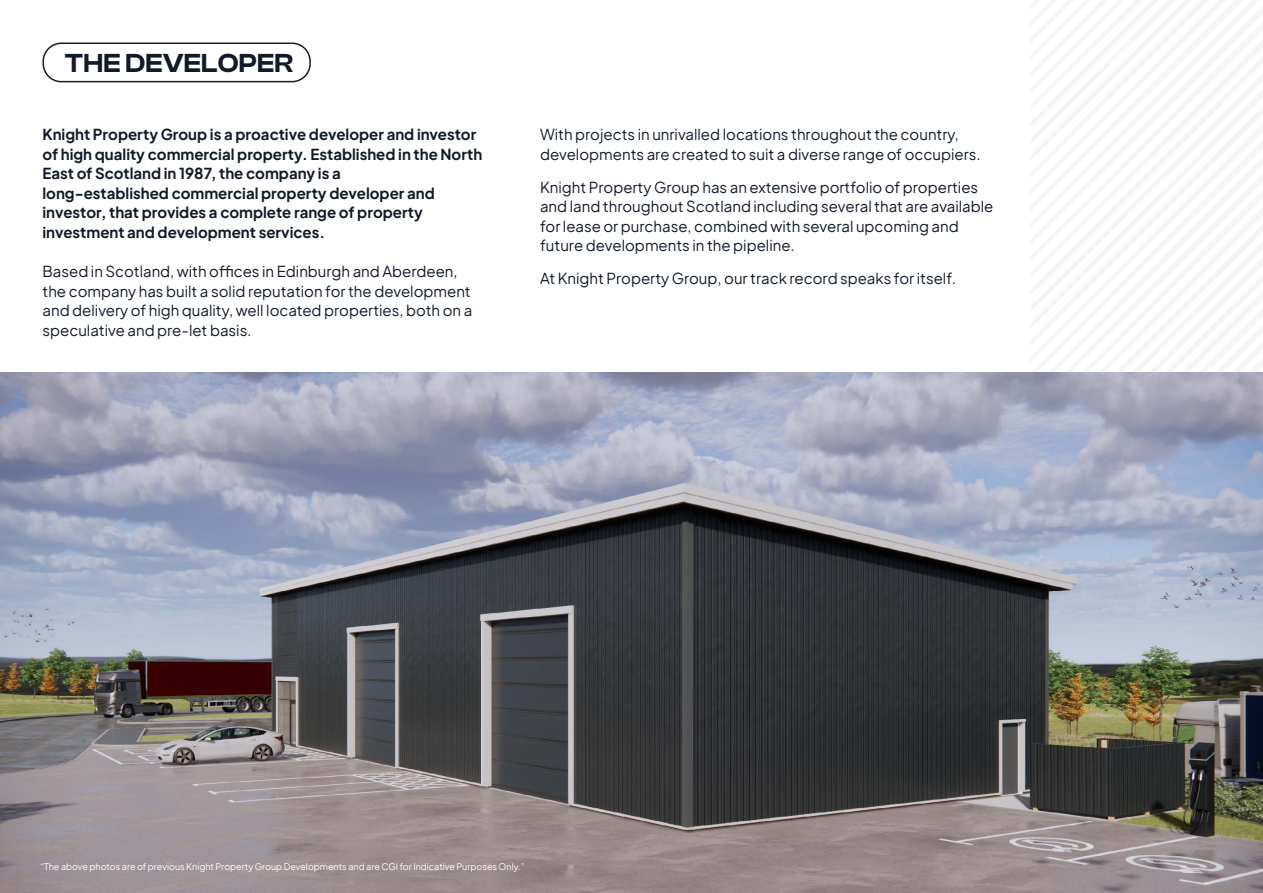
<style>
.page{position:relative;width:1263px;height:893px;background:#fff}
.page>*{position:absolute;margin:0;border:0;box-sizing:border-box;transform-origin:0 0}
.t1{font:600 27px "Clash Display";letter-spacing:.01em;color:#111a29}
.t2{font:15px/19.5px "Plus Jakarta Sans";color:#111a29}
.t3{font:700 15px/19.5px "Plus Jakarta Sans";color:#111a29}
.t4{font:9px "Plus Jakarta Sans";color:#fff}
</style>
<div class="page">
<img style="left:0;top:372px;width:1263px;height:521px">
<div style="left:43px;top:43px;width:268px;height:39px;border:2px solid #121b29;border-radius:18px"></div>
<h1 class="t1" style="left:65px;top:48px;width:230px">THE DEVELOPER</h1>
<p class="t3" style="left:43px;top:124px;width:441px">Knight Property Group is a proactive developer and investor of high quality commercial property. Established in the North East of Scotland in 1987, the company is a<br>long-established commercial property developer and investor, that provides a complete range of property investment and development services.</p>
<p class="t2" style="left:43px;top:261px;width:431px">Based in Scotland, with offices in Edinburgh and Aberdeen, the company has built a solid reputation for the development and delivery of high quality, well located properties, both on a speculative and pre-let basis.</p>
<p class="t2" style="left:540px;top:124px;width:442px">With projects in unrivalled locations throughout the country, developments are created to suit a diverse range of occupiers.</p>
<p class="t2" style="left:540px;top:177px;width:455px">Knight Property Group has an extensive portfolio of properties and land throughout Scotland including several that are available for lease or purchase, combined with several upcoming and future developments in the pipeline.</p>
<p class="t2" style="left:540px;top:268px;width:417px">At Knight Property Group, our track record speaks for itself.</p>
<p class="t4" style="left:40px;top:860px;width:486px">“The above photos are of previous Knight Property Group Developments and are CGI for Indicative Purposes Only.”</p>
</div>
